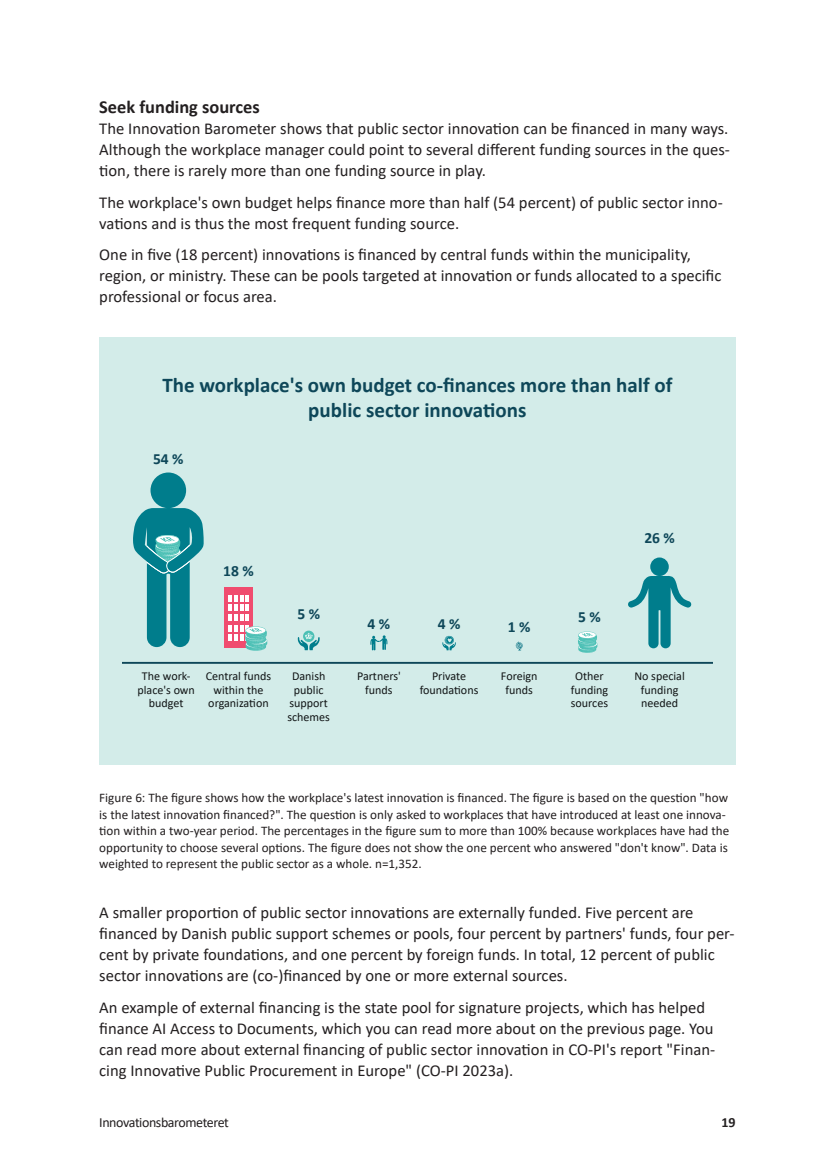
<style>
.page{position:relative;width:834px;height:1176px;background:#fff}
.page>*{position:absolute;margin:0;border:0;box-sizing:border-box;transform-origin:0 0}
.Figurnavn{font:700 21px/24.5px "Calibri";color:#0e4759;text-align:center}
._05_Mellemrubrik{font:700 18.38px "Calibri";color:#231f20}
._05_Brød{font:16.62px/21px "Calibri";color:#231f20}
.t1{font:700 15.58px "Calibri";color:#0e4759}
.t2{font:14px "Calibri";letter-spacing:-.03em;color:#231f20}
.t3{font:700 14px "Calibri";color:#231f20}
._07_Billedtekst_Kilde_Anm{font:13.12px/16.6px "Calibri";color:#231f20}
.t4{font:12.08px/13.8px "Calibri";color:#111516;text-align:center}
</style>
<div class="page">
<div style="left:99px;top:337px;width:636px;height:427px;background:#d3ece9"></div>
<hr style="left:122px;top:662px;width:590px;height:2px;background:#0e4759">
<svg style="left:303px;top:630px;width:11px;height:12px"></svg>
<svg style="left:297px;top:633px;width:23px;height:17px"></svg>
<svg style="left:442px;top:636px;width:14px;height:14px"></svg>
<svg style="left:370px;top:635px;width:17px;height:15px"></svg>
<svg style="left:515px;top:641px;width:7px;height:10px"></svg>
<div style="left:224px;top:587px;width:29px;height:61px;background:#f04c6f"></div>
<svg style="left:228px;top:595px;width:39px;height:56px"></svg>
<svg style="left:578px;top:631px;width:19px;height:22px"></svg>
<svg style="left:628px;top:557px;width:63px;height:91px"></svg>
<svg style="left:133px;top:472px;width:71px;height:175px"></svg>
<p class="_05_Mellemrubrik" style="left:99px;top:94px;width:162px">Seek funding sources</p>
<p class="_05_Brød" style="left:99px;top:118px;width:632px;text-align:justify">The Innovation Barometer shows that public sector innovation can be financed in many ways.<br>Although the workplace manager could point to several different funding sources in the ques&shy;tion, there is rarely more than one funding source in play.</p>
<p class="_05_Brød" style="left:99px;top:191px;width:625px">The workplace's own budget helps finance more than half (54 percent) of public sector inno&shy;vations and is thus the most frequent funding source.</p>
<p class="_05_Brød" style="left:99px;top:244px;width:623px">One in five (18 percent) innovations is financed by central funds within the municipality, region, or ministry. These can be pools targeted at innovation or funds allocated to a specific professional or focus area.</p>
<p class="Figurnavn" style="left:162px;top:373px;width:511px">The workplace's own budget co-finances more than half of public sector innovations</p>
<p class="t1" style="left:153px;top:447px;width:32px">54 %</p>
<p class="t1" style="left:223px;top:560px;width:32px">18 %</p>
<p class="t1" style="left:297px;top:602px;width:24px">5 %</p>
<p class="t4" style="left:137px;top:668px;width:59px">The work&shy;place's own budget</p>
<p class="t4" style="left:206px;top:668px;width:67px">Central funds within the organization</p>
<p class="t4" style="left:287px;top:668px;width:44px">Danish public support schemes</p>
<p class="t1" style="left:367px;top:613px;width:24px">4 %</p>
<p class="t4" style="left:357px;top:668px;width:45px">Partners' funds</p>
<p class="t1" style="left:437px;top:613px;width:24px">4 %</p>
<p class="t4" style="left:419px;top:668px;width:60px">Private foundations</p>
<p class="t1" style="left:508px;top:616px;width:24px">1 %</p>
<p class="t4" style="left:501px;top:668px;width:38px">Foreign funds</p>
<p class="t1" style="left:578px;top:606px;width:24px">5 %</p>
<p class="t4" style="left:570px;top:668px;width:39px">Other funding sources</p>
<p class="t1" style="left:644px;top:527px;width:32px">26 %</p>
<p class="t4" style="left:634px;top:668px;width:52px">No special funding needed</p>
<p class="_07_Billedtekst_Kilde_Anm" style="left:99px;top:789px;width:631px">Figure 6: The figure shows how the workplace's latest innovation is financed. The figure is based on the question "how is the latest innovation financed?". The question is only asked to workplaces that have introduced at least one innova&shy;tion within a two-year period. The percentages in the figure sum to more than 100% because workplaces have had the opportunity to choose several options. The figure does not show the one percent who answered "don't know". Data is weighted to represent the public sector as a whole. n=1,352.</p>
<p class="_05_Brød" style="left:99px;top:902px;width:636px">A smaller proportion of public sector innovations are externally funded. Five percent are financed by Danish public support schemes or pools, four percent by partners' funds, four per&shy;cent by private foundations, and one percent by foreign funds. In total, 12 percent of public sector innovations are (co-)financed by one or more external sources.</p>
<p class="_05_Brød" style="left:99px;top:996px;width:617px">An example of external financing is the state pool for signature projects, which has helped finance AI Access to Documents, which you can read more about on the previous page. You can read more about external financing of public sector innovation in CO-PI's report "Finan&shy;cing Innovative Public Procurement in Europe" (CO-PI 2023a).</p>
<p class="t2" style="left:99px;top:1112px;width:131px">Innovationsbarometeret</p>
<p class="t3" style="left:721px;top:1112px;width:15px">19</p>
</div>
